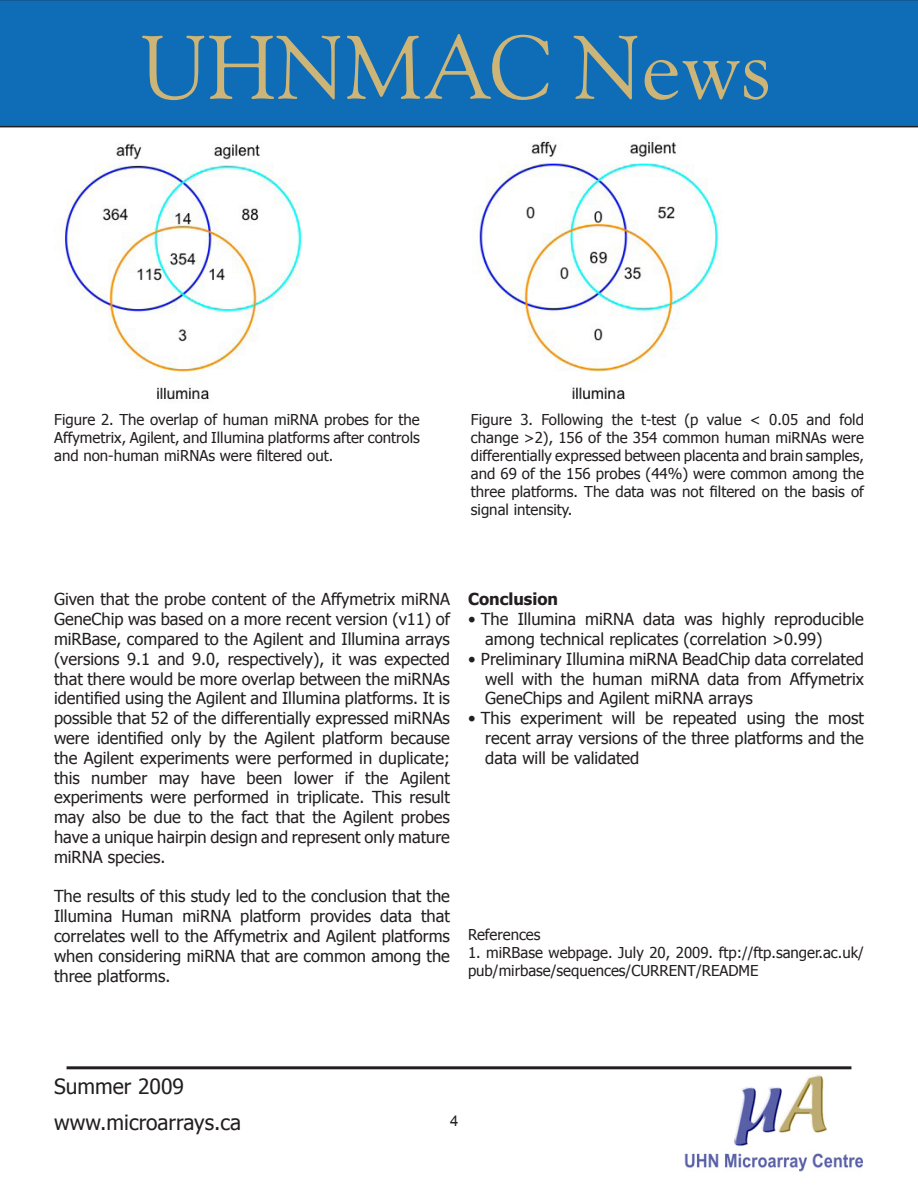
<style>
.page{position:relative;width:918px;height:1188px;background:#fff}
.page>*{position:absolute;margin:0;border:0;box-sizing:border-box;transform-origin:0 0}
.t1{font:90px "Goudy Old Style BT";color:#ccb576}
.t2{font:21px/36px "Tahoma";color:#231f20}
.t3{font:16.5px/19.8px "Tahoma";color:#231f20;text-align:justify}
.t4{font:700 16.5px "Tahoma";color:#231f20}
.t5{font:15px/18px "Tahoma";color:#231f20;text-align:justify}
</style>
<div class="page">
<hr style="left:67px;top:1066px;width:784px;height:3px;background:#231f20">
<img style="left:685px;top:1074px;width:178px;height:97px">
<div style="left:0;top:0;width:918px;height:127px;background:#0f6cb6"></div>
<img style="left:55px;top:143px;width:246px;height:257px">
<div style="left:263px;top:363px;width:62px;height:41px;background:#fff"></div>
<img style="left:472px;top:141px;width:250px;height:259px">
<div style="left:680px;top:369px;width:60px;height:35px;background:#fff"></div>
<h1 class="t1" style="left:141px;top:12px;width:632px">UHNMAC News</h1>
<p class="t5" style="left:54px;top:409px;width:367px">Figure 2. The overlap of human miRNA probes for the Affymetrix, Agilent, and Illumina platforms after controls and non-human miRNAs were filtered out.</p>
<p class="t5" style="left:471px;top:410px;width:395px">Figure 3. Following the t-test (p value &lt; 0.05 and fold change &gt;2), 156 of the 354 common human miRNAs were differentially expressed between placenta and brain samples, and 69 of the 156 probes (44%) were common among the three platforms. The data was not filtered on the basis of signal intensity.</p>
<p class="t3" style="left:54px;top:589px;width:398px">Given that the probe content of the Affymetrix miRNA GeneChip was based on a more recent version (v11) of miRBase, compared to the Agilent and Illumina arrays (versions 9.1 and 9.0, respectively), it was expected that there would be more overlap between the miRNAs identified using the Agilent and Illumina platforms. It is possible that 52 of the differentially expressed miRNAs were identified only by the Agilent platform because the Agilent experiments were performed in duplicate; this number may have been lower if the Agilent experiments were performed in triplicate. This result may also be due to the fact that the Agilent probes have a unique hairpin design and represent only mature miRNA species.</p>
<p class="t3" style="left:54px;top:886px;width:397px">The results of this study led to the conclusion that the Illumina Human miRNA platform provides data that correlates well to the Affymetrix and Agilent platforms when considering miRNA that are common among the three platforms.</p>
<p class="t4" style="left:468px;top:588px;width:92px">Conclusion</p>
<p class="t3" style="left:485px;top:608px;width:380px;text-indent:-17px">• The Illumina miRNA data was highly reproducible among technical replicates (correlation &gt;0.99)</p>
<p class="t3" style="left:485px;top:648px;width:380px;text-indent:-17px">• Preliminary Illumina miRNA BeadChip data correlated well with the human miRNA data from Affymetrix GeneChips and Agilent miRNA arrays</p>
<p class="t3" style="left:485px;top:707px;width:380px;text-indent:-17px">• This experiment will be repeated using the most recent array versions of the three platforms and the data will be validated</p>
<p class="t5" style="left:468px;top:925px;width:74px">References</p>
<p class="t5" style="left:468px;top:943px;width:397px">1. miRBase webpage. July 20, 2009. ftp://ftp.sanger.ac.uk/ pub/mirbase/sequences/CURRENT/README</p>
<p class="t2" style="left:54px;top:1067px;width:188px">Summer 2009 www.microarrays.ca</p>
</div>
